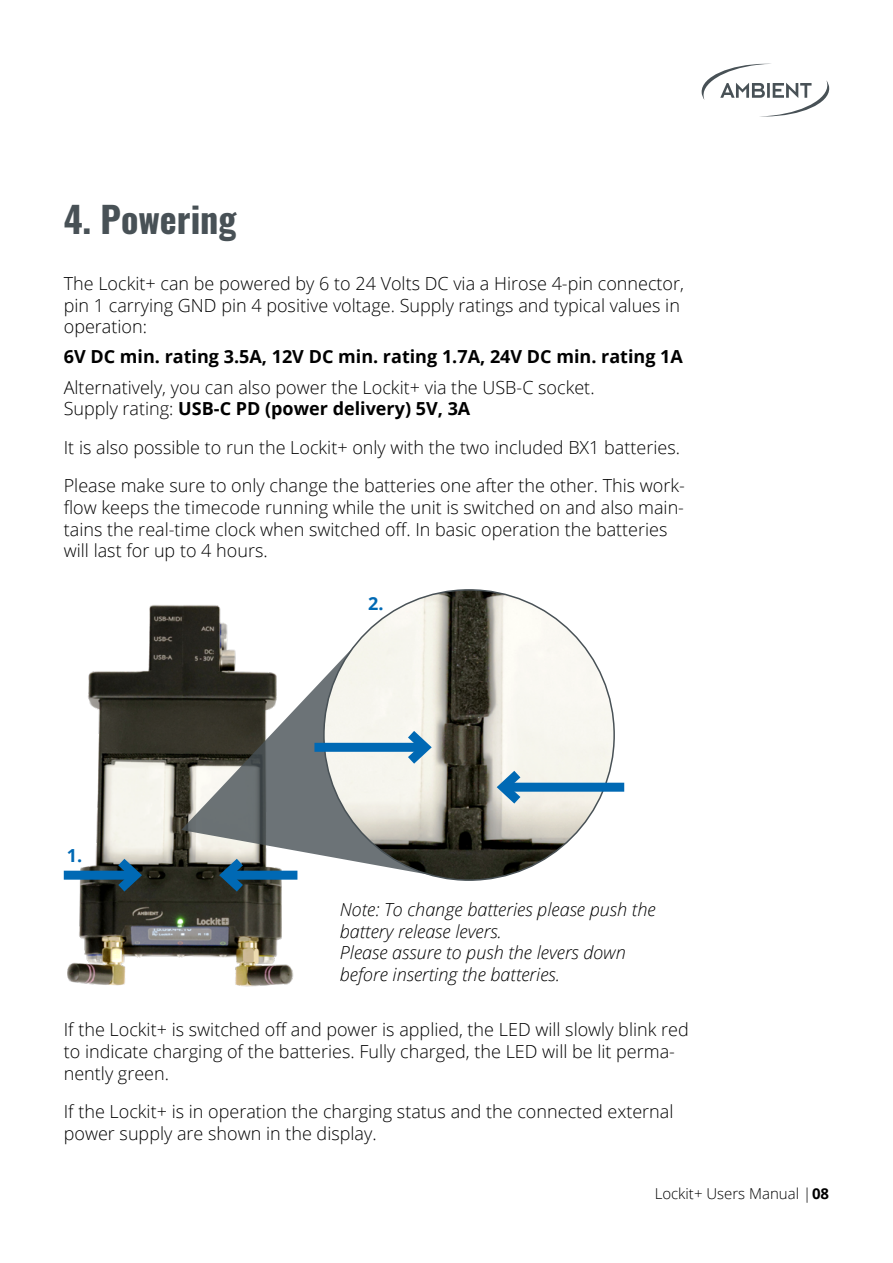
<style>
.page{position:relative;width:893px;height:1263px;background:#fff}
.page>*{position:absolute;margin:0;border:0;box-sizing:border-box;transform-origin:0 0}
.t1{font:700 36px "Oswald";color:#485156}
.t2{font:300 18px/21.6px "Open Sans";color:#000}
.t3{font:italic 300 18px/21.6px "Open Sans";color:#000}
.t4{font:700 18px "Open Sans";color:#000}
.t5{font:700 18px "Open Sans";color:#0069b4}
.t6{font:300 15px "Open Sans";color:#000}
.s1{font-weight:700}
</style>
<div class="page">
<svg style="left:701px;top:64px;width:129px;height:52px"></svg>
<img style="left:67px;top:605px;width:231px;height:382px">
<svg style="left:181px;top:646px;width:248px;height:229px"></svg>
<img style="left:324px;top:590px;width:290px;height:290px;border-radius:145px">
<div style="left:503px;top:783px;width:121px;height:9px;background:#0069b4"></div>
<svg style="left:490px;top:761px;width:40px;height:52px"></svg>
<div style="left:226px;top:871px;width:71px;height:9px;background:#0069b4"></div>
<svg style="left:213px;top:849px;width:40px;height:52px"></svg>
<div style="left:64px;top:871px;width:71px;height:9px;background:#0069b4"></div>
<svg style="left:109px;top:849px;width:40px;height:52px"></svg>
<div style="left:314px;top:743px;width:111px;height:9px;background:#0069b4"></div>
<svg style="left:398px;top:721px;width:40px;height:52px"></svg>
<h1 class="t1" style="left:64px;top:201px;width:174px">4. Powering</h1>
<p class="t2" style="left:64px;top:272px;width:622px">The Lockit+ can be powered by 6 to 24 Volts DC via a Hirose 4-pin connector, pin 1 carrying GND pin 4 positive voltage. Supply ratings and typical values in operation:</p>
<p class="t4" style="left:64px;top:344px;width:621px">6V DC min. rating 3.5A, 12V DC min. rating 1.7A, 24V DC min. rating 1A</p>
<p class="t2" style="left:64px;top:376px;width:532px">Alternatively, you can also power the Lockit+ via the USB-C socket.<br>Supply rating: <span class="s1">USB-C PD (power delivery) 5V, 3A</span></p>
<p class="t2" style="left:64px;top:427px;width:623px;line-height:38.5px">It is also possible to run the Lockit+ only with the two included BX1 batteries.<br>Please make sure to only change the batteries one after the other. This work-</p>
<p class="t2" style="left:64px;top:496px;width:622px">flow keeps the timecode running while the unit is switched on and also main&shy;tains the real-time clock when switched off. In basic operation the batteries will last for up to 4 hours.</p>
<p class="t5" style="left:67px;top:843px;width:17px">1.</p>
<p class="t5" style="left:368px;top:590px;width:17px">2.</p>
<p class="t3" style="left:340px;top:898px;width:317px">Note: To change batteries please push the battery release levers.<br>Please assure to push the levers down before inserting the batteries.</p>
<p class="t2" style="left:64px;top:1019px;width:626px">If the Lockit+ is switched off and power is applied, the LED will slowly blink red to indicate charging of the batteries. Fully charged, the LED will be lit perma&shy;nently green.</p>
<p class="t2" style="left:64px;top:1100px;width:611px">If the Lockit+ is in operation the charging status and the connected external power supply are shown in the display.</p>
<p class="t6" style="left:655px;top:1183px;width:176px">Lockit+ Users Manual |<span class="s1">08</span></p>
</div>
